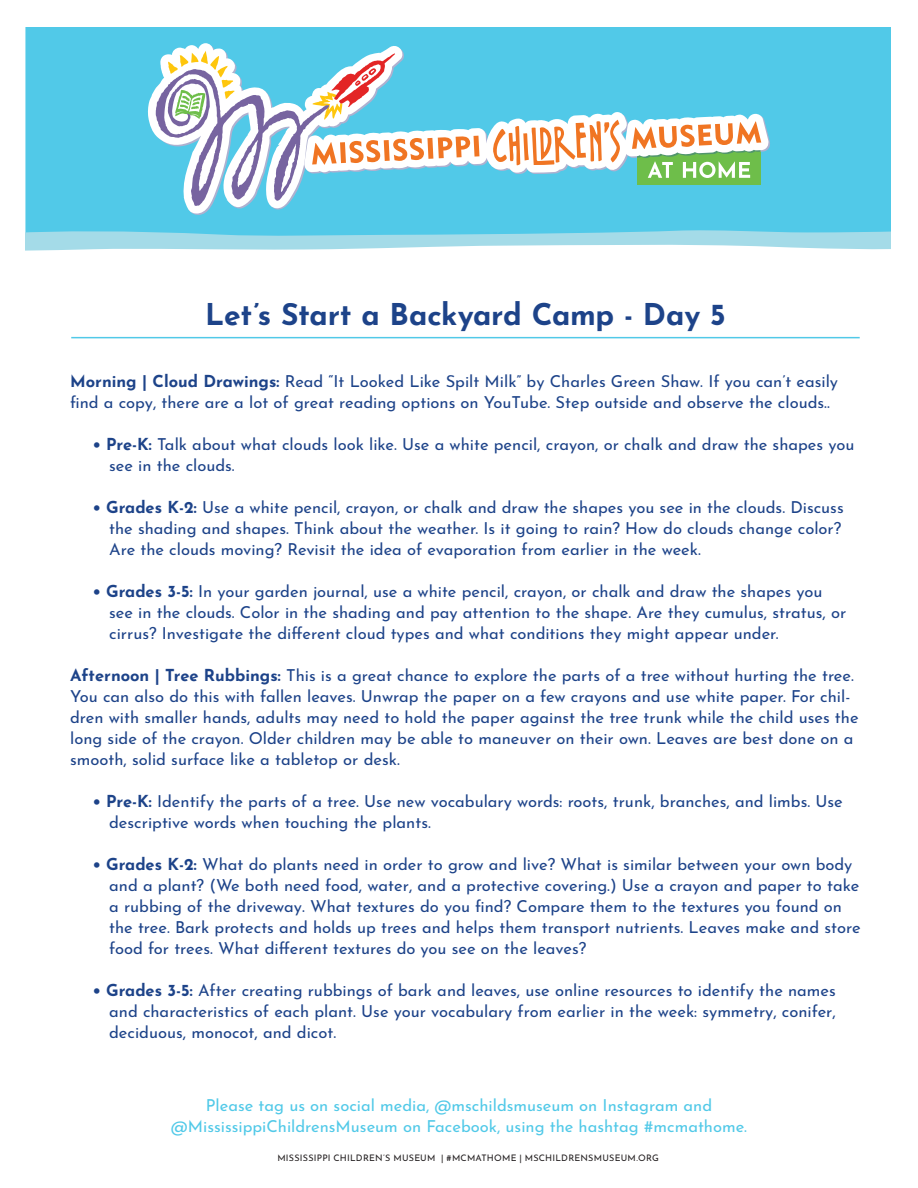
<style>
.page{position:relative;width:918px;height:1188px;background:#fff}
.page>*{position:absolute;margin:0;border:0;box-sizing:border-box;transform-origin:0 0}
.Paragraph_Style_4{font:700 30px "Josefin Sans";letter-spacing:-.01em;color:#1d4389}
.t1{font:16.5px/21px "Josefin Sans";color:#1d4389}
.t2{font:16.5px "Josefin Sans";color:#51c9e8}
.t3{font:9px "Josefin Sans";letter-spacing:.025em;color:#231f20}
.s1{font-weight:700}
</style>
<div class="page">
<div style="left:25px;top:27px;width:866px;height:216px;background:#51c9e8"></div>
<svg style="left:25px;top:226px;width:866px;height:25px"></svg>
<hr style="left:71px;top:337px;width:789px;height:1px;background:#51c9e8">
<svg style="left:148px;top:43px;width:621px;height:171px"></svg>
<p class="Paragraph_Style_4" style="left:205px;top:288px;width:522px">Let’s Start a Backyard Camp - Day 5</p>
<p class="t1" style="left:70px;top:369px;width:769px"><span class="s1">Morning | Cloud Drawings:</span> Read “It Looked Like Spilt Milk” by Charles Green Shaw. If you can’t easily find a copy, there are a lot of great reading options on YouTube. Step outside and observe the clouds..</p>
<p class="t1" style="left:109px;top:432px;width:747px;text-indent:-17px"><span class="s1">• Pre-K:</span> Talk about what clouds look like. Use a white pencil, crayon, or chalk and draw the shapes you see in the clouds.</p>
<p class="t1" style="left:109px;top:495px;width:736px;text-indent:-17px"><span class="s1">• Grades K-2:</span> Use a white pencil, crayon, or chalk and draw the shapes you see in the clouds. Discuss the shading and shapes. Think about the weather. Is it going to rain? How do clouds change color?<br>Are the clouds moving? Revisit the idea of evaporation from earlier in the week.</p>
<p class="t1" style="left:109px;top:579px;width:739px;text-indent:-17px"><span class="s1">• Grades 3-5:</span> In your garden journal, use a white pencil, crayon, or chalk and draw the shapes you see in the clouds. Color in the shading and pay attention to the shape. Are they cumulus, stratus, or cirrus? Investigate the different cloud types and what conditions they might appear under.</p>
<p class="t1" style="left:70px;top:663px;width:790px"><span class="s1">Afternoon | Tree Rubbings:</span> This is a great chance to explore the parts of a tree without hurting the tree.<br>You can also do this with fallen leaves. Unwrap the paper on a few crayons and use white paper. For chil&shy;dren with smaller hands, adults may need to hold the paper against the tree trunk while the child uses the long side of the crayon. Older children may be able to maneuver on their own. Leaves are best done on a smooth, solid surface like a tabletop or desk.</p>
<p class="t1" style="left:109px;top:789px;width:735px;text-indent:-17px"><span class="s1">• Pre-K:</span> Identify the parts of a tree. Use new vocabulary words: roots, trunk, branches, and limbs. Use descriptive words when touching the plants.</p>
<p class="t1" style="left:109px;top:852px;width:753px;text-indent:-17px"><span class="s1">• Grades K-2:</span> What do plants need in order to grow and live? What is similar between your own body and a plant? (We both need food, water, and a protective covering.) Use a crayon and paper to take a rubbing of the driveway. What textures do you find? Compare them to the textures you found on the tree. Bark protects and holds up trees and helps them transport nutrients. Leaves make and store food for trees. What different textures do you see on the leaves?</p>
<p class="t1" style="left:109px;top:978px;width:728px;text-align:justify;text-indent:-17px"><span class="s1">• Grades 3-5:</span> After creating rubbings of bark and leaves, use online resources to identify the names and characteristics of each plant. Use your vocabulary from earlier in the week: symmetry, conifer, deciduous, monocot, and dicot.</p>
<p class="t2" style="left:206px;top:1092px;width:508px">Please tag us on social media, @mschildsmuseum on Instagram and</p>
<p class="t2" style="left:171px;top:1113px;width:578px">@MississippiChildrensMuseum on Facebook, using the hashtag #mcmathome.</p>
<p class="t3" style="left:277px;top:1151px;width:383px">MISSISSIPPI CHILDREN’S MUSEUM | #MCMATHOME | MSCHILDRENSMUSEUM.ORG</p>
</div>
